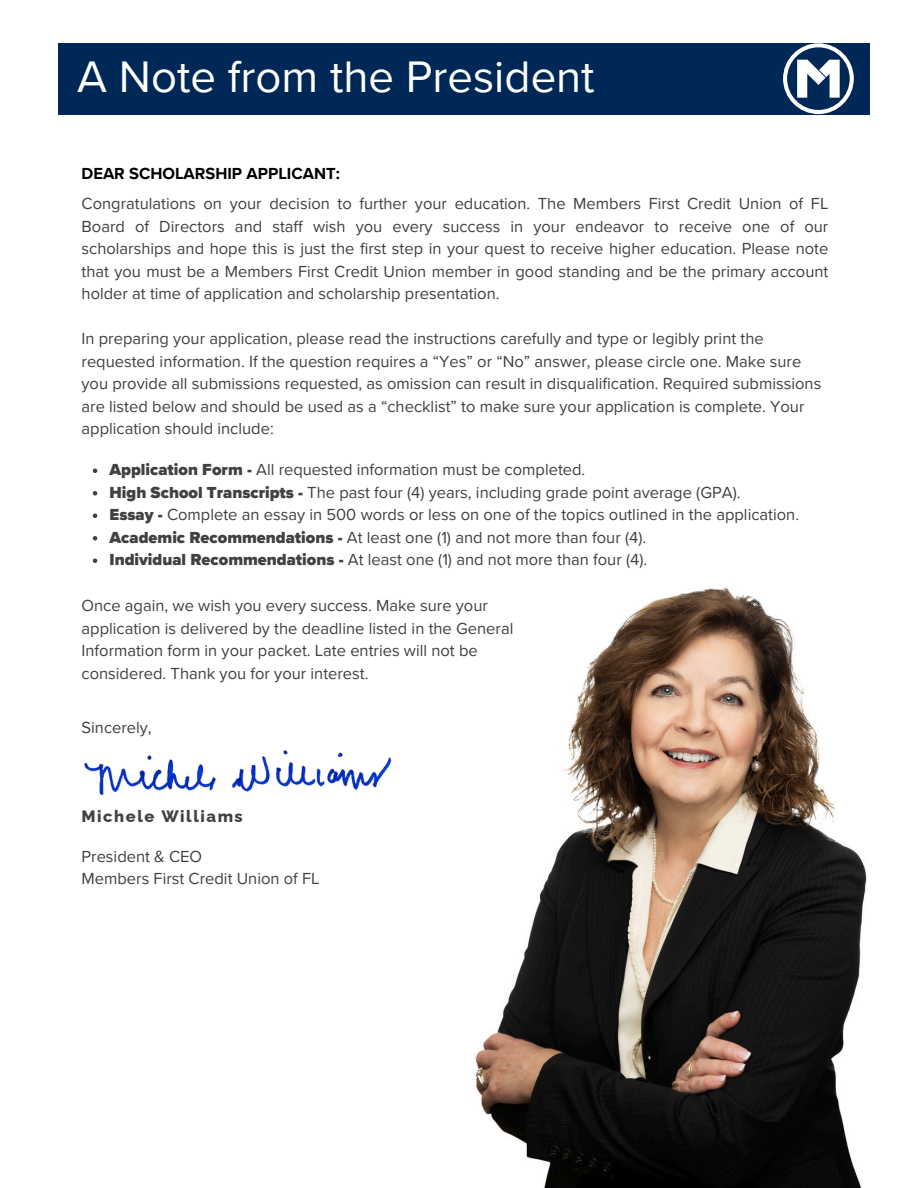
<style>
.page{position:relative;width:918px;height:1188px;background:#fff}
.page>*{position:absolute;margin:0;border:0;box-sizing:border-box;transform-origin:0 0}
.t1{font:45.45px "Proxima Nova";color:#fff}
.t2{font:16.5px/22.5px "Proxima Nova";color:#414042;text-align:justify}
.t3{font:700 16.5px "Proxima Nova";color:#000}
.t4{font:800 16.5px "Raleway";letter-spacing:.095em;color:#414042}
.s1{font-weight:900}
</style>
<div class="page">
<div style="left:58px;top:43px;width:811px;height:72px;background:#002856"></div>
<svg style="left:783px;top:43px;width:71px;height:71px"></svg>
<img style="left:475px;top:587px;width:392px;height:601px">
<svg style="left:93px;top:469px;width:4px;height:4px"></svg>
<svg style="left:93px;top:491px;width:4px;height:5px"></svg>
<svg style="left:93px;top:514px;width:4px;height:4px"></svg>
<svg style="left:93px;top:536px;width:4px;height:5px"></svg>
<svg style="left:93px;top:559px;width:4px;height:4px"></svg>
<img style="left:83px;top:750px;width:309px;height:46px">
<p class="t1" style="left:77px;top:50px;width:519px">A Note from the President</p>
<h3 class="t3" style="left:82px;top:164px;width:260px">DEAR SCHOLARSHIP APPLICANT:</h3>
<p class="t2" style="left:82px;top:193px;width:748px">Congratulations on your decision to further your education. The Members First Credit Union of FL Board of Directors and staff wish you every success in your endeavor to receive one of our scholarships and hope this is just the first step in your quest to receive higher education. Please note that you must be a Members First Credit Union member in good standing and be the primary account holder at time of application and scholarship presentation.</p>
<p class="t2" style="left:82px;top:328px;width:684px">In preparing your application, please read the instructions carefully and type or legibly print the</p>
<p class="t2" style="left:82px;top:351px;width:721px">requested information. If the question requires a “Yes” or “No” answer, please circle one. Make sure</p>
<p class="t2" style="left:82px;top:373px;width:741px">you provide all submissions requested, as omission can result in disqualification. Required submissions</p>
<p class="t2" style="left:82px;top:396px;width:724px">are listed below and should be used as a “checklist” to make sure your application is complete. Your</p>
<p class="t2" style="left:82px;top:418px;width:194px">application should include:</p>
<h1 class="t2" style="left:110px;top:459px;width:477px"><span class="s1">Application Form -</span> All requested information must be completed.</h1>
<h2 class="t2" style="left:110px;top:481px;width:632px"><span class="s1">High School Transcripts -</span> The past four (4) years, including grade point average (GPA).</h2>
<p class="t2" style="left:110px;top:504px;width:691px"><span class="s1">Essay -</span> Complete an essay in 500 words or less on one of the topics outlined in the application.</p>
<p class="t2" style="left:110px;top:526px;width:538px"><span class="s1">Academic Recommendations -</span> At least one (1) and not more than four (4).</p>
<p class="t2" style="left:110px;top:549px;width:539px"><span class="s1">Individual Recommendations -</span> At least one (1) and not more than four (4).</p>
<p class="t2" style="left:82px;top:595px;width:408px">Once again, we wish you every success. Make sure your</p>
<p class="t2" style="left:82px;top:618px;width:433px">application is delivered by the deadline listed in the General</p>
<p class="t2" style="left:82px;top:640px;width:398px">Information form in your packet. Late entries will not be</p>
<p class="t2" style="left:82px;top:663px;width:288px">considered. Thank you for your interest.</p>
<p class="t2" style="left:82px;top:717px;width:72px">Sincerely,</p>
<p class="t4" style="left:82px;top:807px;width:163px">Michele Williams</p>
<p class="t2" style="left:82px;top:845px;width:122px">President &amp; CEO</p>
<p class="t2" style="left:82px;top:868px;width:240px">Members First Credit Union of FL</p>
</div>
